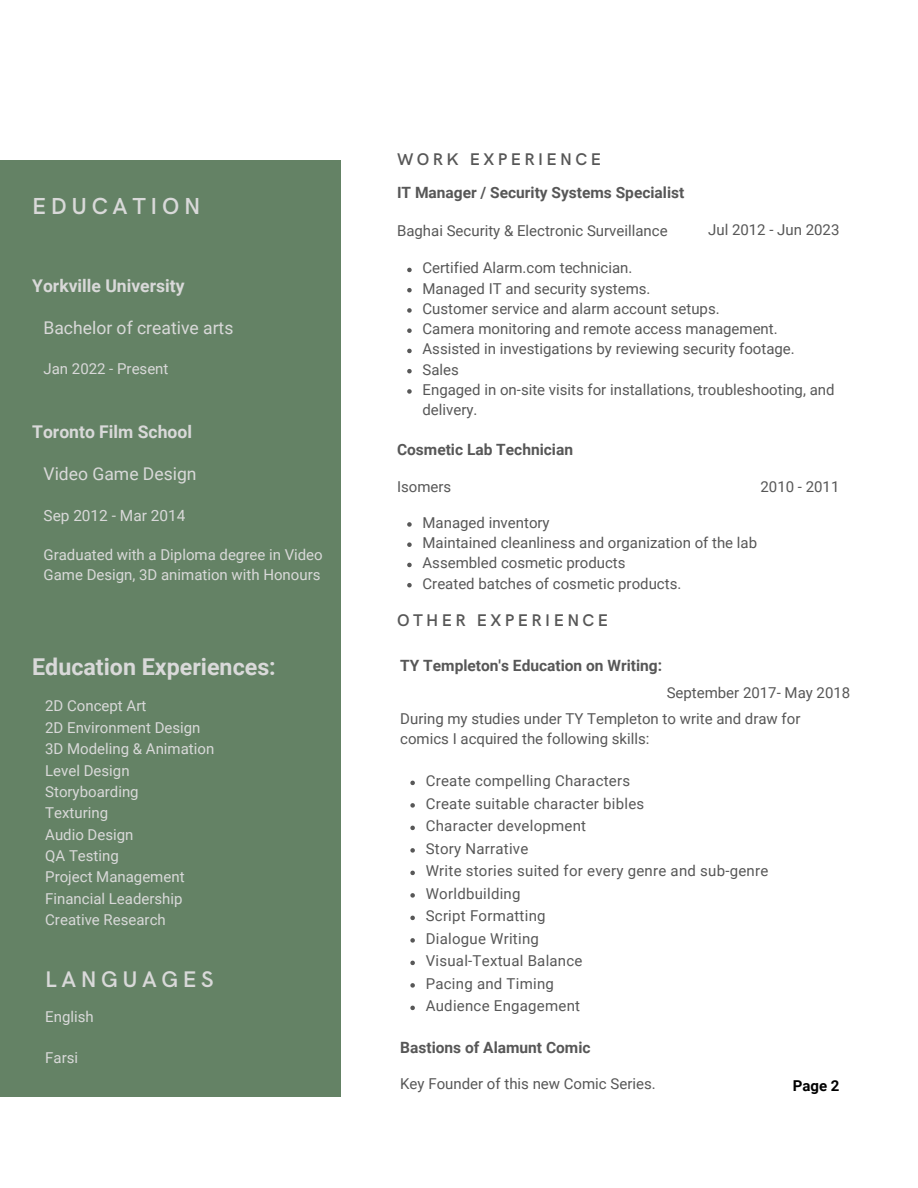
<style>
.page{position:relative;width:918px;height:1188px;background:#fff}
.page>*{position:absolute;margin:0;border:0;box-sizing:border-box;transform-origin:0 0}
.t1{font:700 23.25px "Roboto";color:#d9d9d9}
.t2{font:600 23.25px "HK Grotesk";letter-spacing:.2em;color:#d9d9d9}
.t3{font:600 22.65px "HK Grotesk";letter-spacing:.2em;color:#d9d9d9}
.t4{font:17.55px "Roboto";color:#d9d9d9}
.t5{font:700 17.55px "Roboto";color:#d9d9d9}
.t6{font:600 16.95px "HK Grotesk";letter-spacing:.2em;color:#575757}
.t7{font:700 15.45px "Roboto";color:#575757}
.t8{font:15.45px "Roboto";color:#d9d9d9}
.t9{font:15px/20.2px "Roboto";color:#575757}
.t10{font:15px/20.2px "Roboto";color:#d9d9d9}
.t11{font:15px "Roboto";letter-spacing:.02em;color:#575757}
.t12{font:700 15px "Roboto";color:#000}
</style>
<div class="page">
<div style="left:0;top:161px;width:341px;height:935px;background:#648265"></div>
<svg style="left:407px;top:268px;width:5px;height:4px"></svg>
<svg style="left:407px;top:288px;width:5px;height:4px"></svg>
<svg style="left:407px;top:308px;width:5px;height:5px"></svg>
<svg style="left:407px;top:328px;width:5px;height:5px"></svg>
<svg style="left:407px;top:349px;width:5px;height:4px"></svg>
<svg style="left:407px;top:369px;width:5px;height:4px"></svg>
<svg style="left:407px;top:389px;width:5px;height:5px"></svg>
<svg style="left:407px;top:522px;width:5px;height:5px"></svg>
<svg style="left:407px;top:542px;width:5px;height:5px"></svg>
<svg style="left:407px;top:563px;width:5px;height:4px"></svg>
<svg style="left:407px;top:583px;width:5px;height:4px"></svg>
<svg style="left:410px;top:781px;width:5px;height:4px"></svg>
<svg style="left:410px;top:803px;width:5px;height:5px"></svg>
<svg style="left:410px;top:826px;width:5px;height:4px"></svg>
<svg style="left:410px;top:848px;width:5px;height:5px"></svg>
<svg style="left:410px;top:871px;width:5px;height:4px"></svg>
<svg style="left:410px;top:893px;width:5px;height:5px"></svg>
<svg style="left:410px;top:916px;width:5px;height:4px"></svg>
<svg style="left:410px;top:938px;width:5px;height:5px"></svg>
<svg style="left:410px;top:961px;width:5px;height:4px"></svg>
<svg style="left:410px;top:983px;width:5px;height:5px"></svg>
<svg style="left:410px;top:1006px;width:5px;height:4px"></svg>
<h5 class="t2" style="left:32px;top:193px;width:170px">EDUCATION</h5>
<h4 class="t5" style="left:32px;top:276px;width:154px">Yorkville University</h4>
<p class="t4" style="left:44px;top:318px;width:191px">Bachelor of creative arts</p>
<h5 class="t10" style="left:44px;top:358px;width:126px">Jan 2022 - Present</h5>
<p class="t5" style="left:32px;top:422px;width:161px">Toronto Film School</p>
<p class="t4" style="left:44px;top:464px;width:155px">Video Game Design</p>
<h2 class="t8" style="left:44px;top:506px;width:143px">Sep 2012 - Mar 2014</h2>
<p class="t10" style="left:44px;top:545px;width:281px">Graduated with a Diploma degree in Video<br>Game Design, 3D animation with Honours</p>
<p class="t1" style="left:32px;top:653px;width:245px">Education Experiences:</p>
<p class="t10" style="left:45px;top:696px;width:103px">2D Concept Art</p>
<p class="t10" style="left:45px;top:718px;width:157px">2D Environment Design</p>
<p class="t10" style="left:45px;top:739px;width:171px">3D Modeling &amp; Animation</p>
<p class="t10" style="left:45px;top:760px;width:86px">Level Design</p>
<p class="t10" style="left:45px;top:782px;width:95px">Storyboarding</p>
<p class="t10" style="left:45px;top:803px;width:64px">Texturing</p>
<h6 class="t10" style="left:45px;top:824px;width:90px">Audio Design</h6>
<p class="t10" style="left:45px;top:846px;width:75px">QA Testing</p>
<p class="t10" style="left:45px;top:867px;width:141px">Project Management</p>
<p class="t10" style="left:45px;top:889px;width:139px">Financial Leadership</p>
<p class="t10" style="left:45px;top:910px;width:122px">Creative Research</p>
<p class="t3" style="left:45px;top:966px;width:170px">LANGUAGES</p>
<h1 class="t10" style="left:45px;top:1007px;width:50px">English</h1>
<h4 class="t10" style="left:45px;top:1048px;width:34px">Farsi</h4>
<p class="t6" style="left:397px;top:150px;width:205px">WORK EXPERIENCE</p>
<p class="t7" style="left:397px;top:184px;width:289px">IT Manager / Security Systems Specialist</p>
<p class="t9" style="left:397px;top:220px;width:272px">Baghai Security &amp; Electronic Surveillance</p>
<p class="t9" style="left:423px;top:258px;width:211px">Certified Alarm.com technician.</p>
<p class="t9" style="left:423px;top:278px;width:229px">Managed IT and security systems.</p>
<p class="t9" style="left:423px;top:299px;width:299px">Customer service and alarm account setups.</p>
<p class="t9" style="left:423px;top:319px;width:357px">Camera monitoring and remote access management.</p>
<p class="t9" style="left:423px;top:339px;width:374px">Assisted in investigations by reviewing security footage.</p>
<p class="t9" style="left:423px;top:359px;width:38px">Sales</p>
<p class="t9" style="left:423px;top:380px;width:414px">Engaged in on-site visits for installations, troubleshooting, and delivery.</p>
<h1 class="t9" style="left:708px;top:219px;width:133px">Jul 2012 - Jun 2023</h1>
<p class="t7" style="left:397px;top:440px;width:177px">Cosmetic Lab Technician</p>
<p class="t9" style="left:397px;top:477px;width:56px">Isomers</p>
<h3 class="t9" style="left:423px;top:513px;width:129px">Managed inventory</h3>
<h6 class="t9" style="left:423px;top:533px;width:336px">Maintained cleanliness and organization of the lab</h6>
<p class="t9" style="left:423px;top:553px;width:205px">Assembled cosmetic products</p>
<p class="t9" style="left:423px;top:573px;width:260px">Created batches of cosmetic products.</p>
<p class="t9" style="left:761px;top:477px;width:80px">2010 - 2011</p>
<p class="t6" style="left:397px;top:611px;width:213px">OTHER EXPERIENCE</p>
<p class="t7" style="left:400px;top:656px;width:263px">TY Templeton's Education on Writing:</p>
<p class="t9" style="left:400px;top:708px;width:402px">During my studies under TY Templeton to write and draw for comics I acquired the following skills:</p>
<p class="t11" style="left:426px;top:772px;width:206px">Create compelling Characters</p>
<p class="t11" style="left:426px;top:795px;width:220px">Create suitable character bibles</p>
<p class="t11" style="left:426px;top:817px;width:162px">Character development</p>
<p class="t9" style="left:426px;top:839px;width:104px">Story Narrative</p>
<p class="t11" style="left:426px;top:862px;width:344px">Write stories suited for every genre and sub-genre</p>
<p class="t11" style="left:426px;top:885px;width:96px">Worldbuilding</p>
<p class="t9" style="left:426px;top:906px;width:121px">Script Formatting</p>
<p class="t11" style="left:426px;top:930px;width:115px">Dialogue Writing</p>
<p class="t11" style="left:426px;top:952px;width:158px">Visual-Textual Balance</p>
<p class="t11" style="left:426px;top:975px;width:130px">Pacing and Timing</p>
<p class="t11" style="left:426px;top:997px;width:156px">Audience Engagement</p>
<h6 class="t9" style="left:667px;top:683px;width:185px">September 2017- May 2018</h6>
<h3 class="t7" style="left:400px;top:1038px;width:192px">Bastions of Alamunt Comic</h3>
<h6 class="t9" style="left:400px;top:1074px;width:257px">Key Founder of this new Comic Series.</h6>
<h6 class="t12" style="left:793px;top:1077px;width:48px">Page 2</h6>
</div>
